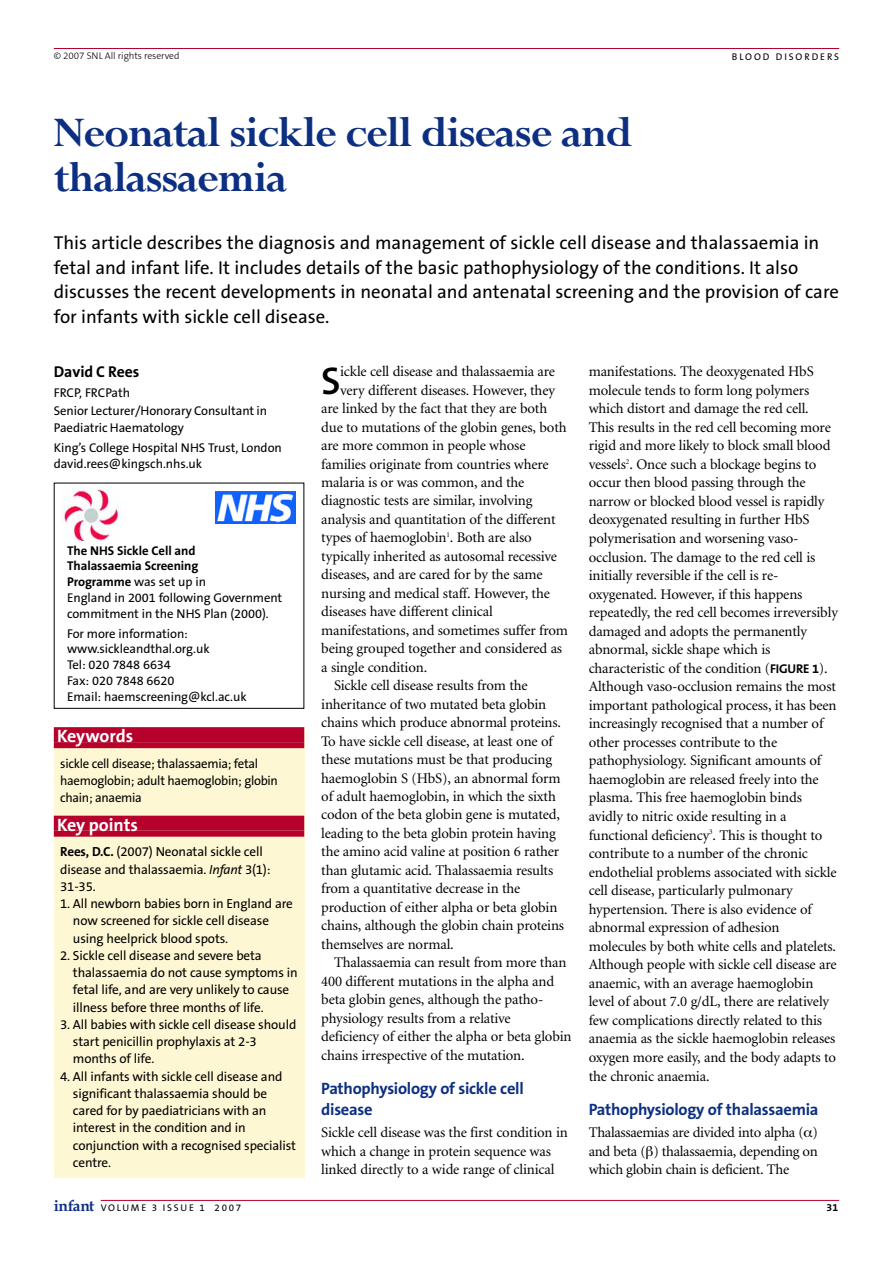
<style>
.page{position:relative;width:893px;height:1263px;background:#fff}
.page>*{position:absolute;margin:0;border:0;box-sizing:border-box;transform-origin:0 0}
.t1{font:700 46.5px/45px "Perpetua";letter-spacing:-.03em;color:#0c2f81}
.t2{font:600 38.85px "The Sans B6";color:#000}
.t3{font:18.75px/24.8px "The Sans B5 Plain";color:#000}
.t4{font:700 18px "The Sans B7";letter-spacing:-.005em;color:#fff}
.t5{font:700 16.5px/21.1px "The Sans B7";letter-spacing:-.015em;color:#0c2f81}
.t6{font:700 15.75px "The Sans B7";color:#000}
.t7{font:14.7px/18.6px "Minion";letter-spacing:-.01em;color:#000}
.t8{font:13.2px/17.2px "The Sans B5 Plain";letter-spacing:-.01em;color:#000}
.t9{font:13.05px/17.2px "The Sans B5 Plain";letter-spacing:-.02em;color:#000}
.t10{font:12.75px/15.8px "The Sans B5 Plain";letter-spacing:-.005em;color:#000}
.t11{font:700 12.75px/15.8px "The Sans B7";letter-spacing:-.005em;color:#000}
.t12{font:700 10.5px "The Sans B7";color:#000}
.t13{font:9.75px "The Sans B5 Plain";letter-spacing:.185em;color:#000}
.t14{font:300 9.75px "The Sans B3";letter-spacing:-.005em;color:#000}
.s1{font-family:"The Sans B7";font-weight:700}
.s2{font-style:italic}
.s3{font-family:"The Sans B7";font-weight:700;font-size:12.75px}
.s4{font-family:"Book Antiqua";font-weight:700;font-size:15.6px;color:#0c2f81}
</style>
<div class="page">
<hr style="left:101px;top:1200px;width:738px;height:1px;background:#b6012c">
<hr style="left:54px;top:48px;width:785px;height:1px;background:#b6012c">
<div style="left:54px;top:727px;width:250px;height:451px;background:#fef7d3"></div>
<div style="left:54px;top:727px;width:250px;height:15px;background:#b6012c"></div>
<div style="left:54px;top:742px;width:250px;height:6px;background:#b6012c"></div>
<div style="left:54px;top:816px;width:250px;height:15px;background:#b6012c"></div>
<div style="left:54px;top:831px;width:250px;height:6px;background:#b6012c"></div>
<img style="left:61px;top:488px;width:60px;height:55px">
<img style="left:216px;top:492px;width:79px;height:32px">
<p class="t14" style="left:54px;top:51px;width:127px">© 2007 SNL All rights reserved</p>
<p class="t13" style="left:732px;top:53px;width:109px">BLOOD DISORDERS</p>
<h1 class="t1" style="left:54px;top:116px;width:580px">Neonatal sickle cell disease and thalassaemia</h1>
<p class="t3" style="left:54px;top:232px;width:786px">This article describes the diagnosis and management of sickle cell disease and thalassaemia in fetal and infant life. It includes details of the basic pathophysiology of the conditions. It also discusses the recent developments in neonatal and antenatal screening and the provision of care for infants with sickle cell disease.</p>
<p class="t6" style="left:54px;top:366px;width:87px">David C Rees</p>
<p class="t10" style="left:54px;top:386px;width:215px;line-height:17.2px">FRCP, FRCPath<br>Senior Lecturer/Honorary Consultant in<br>Paediatric Haematology</p>
<p class="t10" style="left:54px;top:441px;width:229px">King’s College Hospital NHS Trust, London david.rees@kingsch.nhs.uk</p>
<p class="t11" style="left:67px;top:543px;width:133px">The NHS Sickle Cell and<br>Thalassaemia Screening</p>
<p class="t10" style="left:67px;top:575px;width:217px"><span class="s1">Programme</span> was set up in<br>England in 2001 following Government commitment in the NHS Plan (2000).</p>
<p class="t10" style="left:67px;top:626px;width:181px">For more information: www.sickleandthal.org.uk<br>Tel: 020 7848 6634<br>Fax: 020 7848 6620<br>Email: haemscreening@kcl.ac.uk</p>
<p class="t4" style="left:57px;top:729px;width:78px">Keywords</p>
<p class="t9" style="left:60px;top:756px;width:219px">sickle cell disease; thalassaemia; fetal haemoglobin; adult haemoglobin; globin chain; anaemia</p>
<p class="t4" style="left:57px;top:817px;width:82px">Key points</p>
<p class="t8" style="left:60px;top:844px;width:212px"><span class="s1">Rees, D.C.</span> (2007) Neonatal sickle cell disease and thalassaemia. <span class="s2">Infant</span> 3(1):<br>31-35.</p>
<p class="t8" style="left:73px;top:896px;width:221px;text-indent:-13px">1. All newborn babies born in England are now screened for sickle cell disease using heelprick blood spots.</p>
<p class="t8" style="left:73px;top:948px;width:226px;text-indent:-13px">2. Sickle cell disease and severe beta thalassaemia do not cause symptoms in fetal life, and are very unlikely to cause illness before three months of life.</p>
<p class="t8" style="left:73px;top:1017px;width:225px;text-indent:-13px">3. All babies with sickle cell disease should start penicillin prophylaxis at 2-3 months of life.</p>
<p class="t8" style="left:73px;top:1069px;width:224px;text-indent:-13px">4. All infants with sickle cell disease and significant thalassaemia should be cared for by paediatricians with an interest in the condition and in conjunction with a recognised specialist centre.</p>
<h2 class="t2" style="left:321px;top:365px;width:21px">S</h2>
<p class="t7" style="left:340px;top:363px;width:216px">ickle cell disease and thalassaemia are</p>
<p class="t7" style="left:340px;top:382px;width:216px">very different diseases. However, they</p>
<p class="t7" style="left:321px;top:400px;width:227px">are linked by the fact that they are both</p>
<p class="t7" style="left:321px;top:419px;width:247px">due to mutations of the globin genes, both</p>
<p class="t7" style="left:321px;top:437px;width:206px">are more common in people whose</p>
<p class="t7" style="left:321px;top:456px;width:229px">families originate from countries where</p>
<p class="t7" style="left:321px;top:474px;width:205px">malaria is or was common, and the</p>
<p class="t7" style="left:321px;top:493px;width:213px">diagnostic tests are similar, involving</p>
<p class="t7" style="left:321px;top:511px;width:236px">analysis and quantitation of the different</p>
<p class="t7" style="left:321px;top:530px;width:212px">types of haemoglobin<sup>1</sup>. Both are also</p>
<p class="t7" style="left:321px;top:548px;width:237px">typically inherited as autosomal recessive</p>
<p class="t7" style="left:321px;top:567px;width:223px">diseases, and are cared for by the same</p>
<p class="t7" style="left:321px;top:585px;width:230px">nursing and medical staff. However, the</p>
<p class="t7" style="left:321px;top:604px;width:173px">diseases have different clinical</p>
<p class="t7" style="left:321px;top:622px;width:248px">manifestations, and sometimes suffer from</p>
<p class="t7" style="left:321px;top:640px;width:242px">being grouped together and considered as</p>
<p class="t7" style="left:321px;top:659px;width:107px">a single condition.</p>
<p class="t7" style="left:334px;top:677px;width:195px">Sickle cell disease results from the</p>
<p class="t7" style="left:321px;top:696px;width:226px">inheritance of two mutated beta globin</p>
<p class="t7" style="left:321px;top:714px;width:241px">chains which produce abnormal proteins.</p>
<p class="t7" style="left:321px;top:733px;width:233px">To have sickle cell disease, at least one of</p>
<p class="t7" style="left:321px;top:751px;width:232px">these mutations must be that producing</p>
<p class="t7" style="left:321px;top:770px;width:241px">haemoglobin S (HbS), an abnormal form</p>
<p class="t7" style="left:321px;top:788px;width:236px">of adult haemoglobin, in which the sixth</p>
<p class="t7" style="left:321px;top:807px;width:240px">codon of the beta globin gene is mutated,</p>
<p class="t7" style="left:321px;top:825px;width:236px">leading to the beta globin protein having</p>
<p class="t7" style="left:321px;top:844px;width:239px">the amino acid valine at position 6 rather</p>
<p class="t7" style="left:321px;top:862px;width:233px">than glutamic acid. Thalassaemia results</p>
<p class="t7" style="left:321px;top:881px;width:201px">from a quantitative decrease in the</p>
<p class="t7" style="left:321px;top:899px;width:238px">production of either alpha or beta globin</p>
<p class="t7" style="left:321px;top:918px;width:244px">chains, although the globin chain proteins</p>
<p class="t7" style="left:321px;top:936px;width:134px">themselves are normal.</p>
<p class="t7" style="left:334px;top:954px;width:234px">Thalassaemia can result from more than</p>
<p class="t7" style="left:321px;top:973px;width:234px">400 different mutations in the alpha and</p>
<p class="t7" style="left:321px;top:991px;width:223px">beta globin genes, although the patho-</p>
<p class="t7" style="left:321px;top:1010px;width:191px">physiology results from a relative</p>
<p class="t7" style="left:321px;top:1028px;width:252px">deficiency of either the alpha or beta globin</p>
<p class="t7" style="left:321px;top:1047px;width:205px">chains irrespective of the mutation.</p>
<p class="t5" style="left:321px;top:1079px;width:204px">Pathophysiology of sickle cell disease</p>
<p class="t7" style="left:321px;top:1125px;width:248px">Sickle cell disease was the first condition in which a change in protein sequence was linked directly to a wide range of clinical</p>
<p class="t7" style="left:588px;top:363px;width:251px">manifestations. The deoxygenated HbS molecule tends to form long polymers which distort and damage the red cell.<br>This results in the red cell becoming more rigid and more likely to block small blood vessels<sup>2</sup>. Once such a blockage begins to occur then blood passing through the narrow or blocked blood vessel is rapidly deoxygenated resulting in further HbS polymerisation and worsening vaso&shy;occlusion. The damage to the red cell is initially reversible if the cell is re&shy;oxygenated. However, if this happens repeatedly, the red cell becomes irreversibly damaged and adopts the permanently abnormal, sickle shape which is characteristic of the condition (<span class="s3">FIGURE 1</span>).<br>Although vaso-occlusion remains the most important pathological process, it has been increasingly recognised that a number of other processes contribute to the pathophysiology. Significant amounts of haemoglobin are released freely into the plasma. This free haemoglobin binds avidly to nitric oxide resulting in a functional deficiency<sup>3</sup>. This is thought to contribute to a number of the chronic endothelial problems associated with sickle cell disease, particularly pulmonary hypertension. There is also evidence of abnormal expression of adhesion molecules by both white cells and platelets.<br>Although people with sickle cell disease are anaemic, with an average haemoglobin level of about 7.0 g/dL, there are relatively few complications directly related to this anaemia as the sickle haemoglobin releases oxygen more easily, and the body adapts to the chronic anaemia.</p>
<p class="t5" style="left:588px;top:1100px;width:231px">Pathophysiology of thalassaemia</p>
<p class="t7" style="left:588px;top:1125px;width:231px;text-align:justify">Thalassaemias are divided into alpha ( ) and beta ( ) thalassaemia, depending on which globin chain is deficient. The</p>
<p class="t13" style="left:54px;top:1204px;width:189px"><span class="s4">infant</span> VOLUME 3 ISSUE 1 2007</p>
<p class="t12" style="left:826px;top:1203px;width:13px">31</p>
</div>
